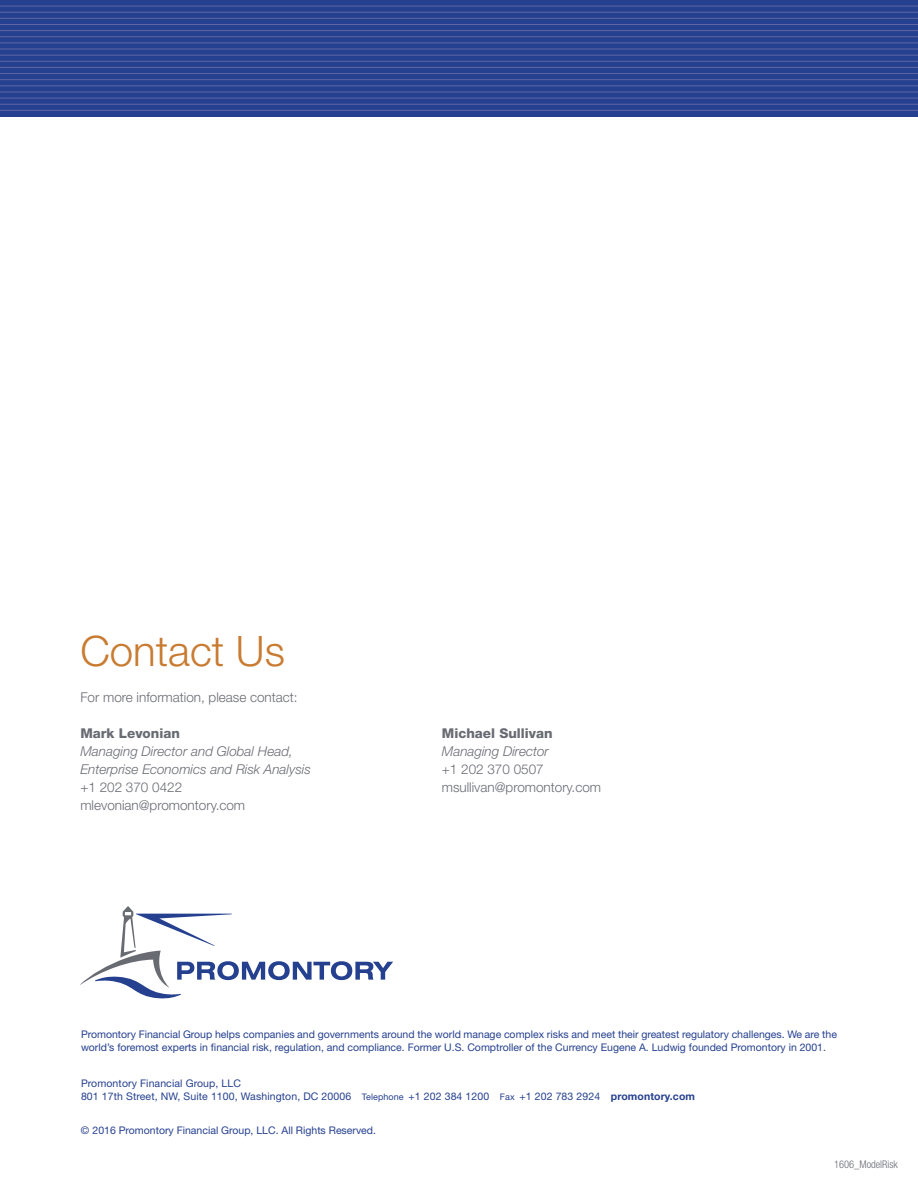
<style>
.page{position:relative;width:918px;height:1188px;background:#fff}
.page>*{position:absolute;margin:0;border:0;box-sizing:border-box;transform-origin:0 0}
.t1{font:300 42px "Helvetica Neue LT Std";color:#c87b31}
.t2{font:300 13.5px/18px "Helvetica Neue LT Std";color:#696b73}
.t3{font:italic 300 13.5px/18px "Helvetica Neue LT Std";color:#696b73}
.t4{font:800 13.5px "Helvetica Neue LT Std";color:#696b73}
.t5{font:10.5px/13.5px "Helvetica Neue LT Std";color:#25408f}
.t6{font:300 condensed 10.5px "Helvetica Neue LT Std";color:#696b73}
.s1{font-size:9px}
.s2{font-weight:700}
</style>
<div class="page">
<svg style="left:80px;top:906px;width:313px;height:93px"></svg>
<div style="left:0;top:0;width:918px;height:117px;background:#25408f"></div>
<hr style="left:0;top:6px;width:918px;height:1px;background:#5f66a5">
<hr style="left:0;top:12px;width:918px;height:1px;background:#5f66a5">
<hr style="left:0;top:98px;width:918px;height:1px;background:#5f66a5">
<hr style="left:0;top:55px;width:918px;height:1px;background:#5f66a5">
<hr style="left:0;top:18px;width:918px;height:1px;background:#5f66a5">
<hr style="left:0;top:104px;width:918px;height:1px;background:#5f66a5">
<hr style="left:0;top:61px;width:918px;height:1px;background:#5f66a5">
<hr style="left:0;top:24px;width:918px;height:1px;background:#5f66a5">
<hr style="left:0;top:110px;width:918px;height:1px;background:#5f66a5">
<hr style="left:0;top:67px;width:918px;height:1px;background:#5f66a5">
<hr style="left:0;top:30px;width:918px;height:1px;background:#5f66a5">
<hr style="left:0;top:73px;width:918px;height:1px;background:#5f66a5">
<hr style="left:0;top:36px;width:918px;height:1px;background:#5f66a5">
<hr style="left:0;top:79px;width:918px;height:1px;background:#5f66a5">
<hr style="left:0;top:42px;width:918px;height:1px;background:#5f66a5">
<hr style="left:0;top:85px;width:918px;height:1px;background:#5f66a5">
<hr style="left:0;top:49px;width:918px;height:1px;background:#5f66a5">
<hr style="left:0;top:92px;width:918px;height:1px;background:#5f66a5">
<h1 class="t1" style="left:80px;top:625px;width:206px">Contact Us</h1>
<p class="t2" style="left:80px;top:688px;width:219px">For more information, please contact:</p>
<p class="t4" style="left:80px;top:725px;width:101px">Mark Levonian</p>
<p class="t3" style="left:80px;top:742px;width:232px">Managing Director and Global Head,<br>Enterprise Economics and Risk Analysis</p>
<p class="t2" style="left:80px;top:778px;width:166px">+1 202 370 0422 mlevonian@promontory.com</p>
<p class="t4" style="left:442px;top:725px;width:112px">Michael Sullivan</p>
<p class="t3" style="left:442px;top:742px;width:109px">Managing Director</p>
<p class="t2" style="left:442px;top:760px;width:161px">+1 202 370 0507 msullivan@promontory.com</p>
<p class="t5" style="left:81px;top:1027px;width:757px">Promontory Financial Group helps companies and governments around the world manage complex risks and meet their greatest regulatory challenges. We are the world’s foremost experts in financial risk, regulation, and compliance. Former U.S. Comptroller of the Currency Eugene A. Ludwig founded Promontory in 2001.</p>
<p class="t5" style="left:81px;top:1076px;width:616px">Promontory Financial Group, LLC<br>801 17th Street, NW, Suite 1100, Washington, DC 20006 <span class="s1">Telephone</span> +1 202 384 1200 <span class="s1">Fax</span> +1 202 783 2924 <span class="s2">promontory.com</span></p>
<p class="t5" style="left:81px;top:1123px;width:297px">© 2016 Promontory Financial Group, LLC. All Rights Reserved.</p>
<p class="t6" style="left:834px;top:1158px;width:65px">1606_ModelRisk</p>
</div>
